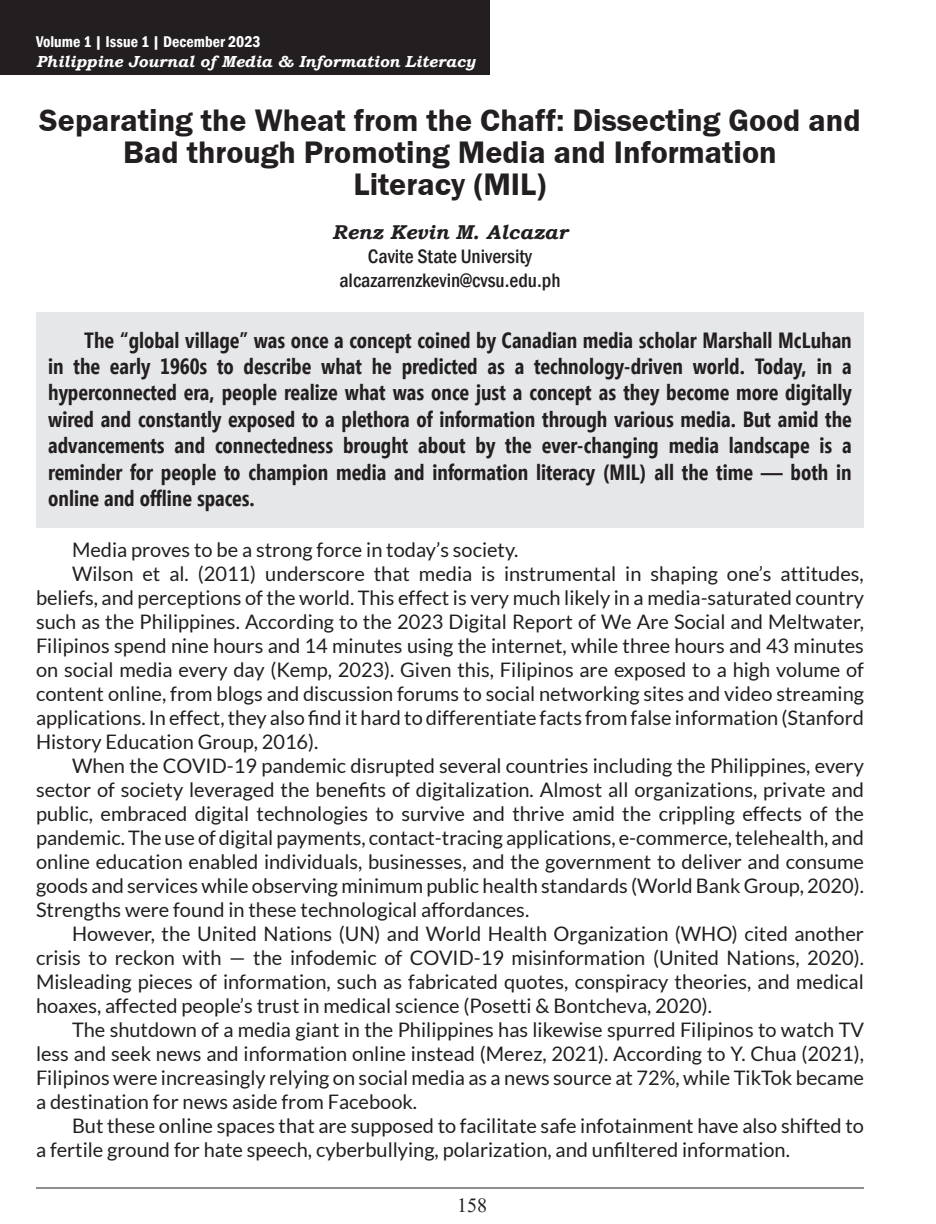
<style>
.page{position:relative;width:936px;height:1224px;background:#fff}
.page>*{position:absolute;margin:0;border:0;box-sizing:border-box;transform-origin:0 0}
.t1{font:600 32px/32px "Franklin Got Itc TEE";color:#231f20;text-align:center}
.t2{font:700 22px/26.4px "Segoe Condensed";color:#231f20;text-align:justify}
.t3{font:20px/24px "Lato";color:#231f20;text-align:justify}
.t4{font:500 condensed 20px "Franklin Gothic";color:#231f20}
.t5{font:italic 700 20px "Bookman Old Style";color:#231f20}
.t6{font:20px "Times New Roman";color:#231f20}
.t7{font:italic 700 16px "Bookman Old Style";color:#fff}
.t8{font:600 condensed 16px "Franklin Gothic";color:#fff}
</style>
<div class="page">
<div style="left:0;top:0;width:490px;height:75px;background:#231f20"></div>
<hr style="left:36px;top:1188px;width:828px;height:1px;background:#231f20">
<div style="left:36px;top:312px;width:828px;height:216px;background:#e6e7e9"></div>
<p class="t8" style="left:36px;top:31px;width:226px">Volume 1 | Issue 1 | December 2023</p>
<p class="t7" style="left:36px;top:50px;width:441px">Philippine Journal of Media &amp; Information Literacy</p>
<p class="t1" style="left:39px;top:105px;width:823px">Separating the Wheat from the Chaff: Dissecting Good and<br>Bad through Promoting Media and Information</p>
<p class="t1" style="left:354px;top:169px;width:194px">Literacy (MIL)</p>
<p class="t5" style="left:332px;top:218px;width:237px">Renz Kevin M. Alcazar</p>
<p class="t4" style="left:368px;top:244px;width:166px">Cavite State University</p>
<p class="t4" style="left:339px;top:268px;width:223px">alcazarrenzkevin@cvsu.edu.ph</p>
<p class="t2" style="left:48px;top:327px;width:805px;text-indent:36px">The “global village” was once a concept coined by Canadian media scholar Marshall McLuhan in the early 1960s to describe what he predicted as a technology-driven world. Today, in a hyperconnected era, people realize what was once just a concept as they become more digitally wired and constantly exposed to a plethora of information through various media. But amid the advancements and connectedness brought about by the ever-changing media landscape is a reminder for people to champion media and information literacy (MIL) all the time — both in online and offline spaces.</p>
<p class="t3" style="left:72px;top:538px;width:448px">Media proves to be a strong force in today’s society.</p>
<p class="t3" style="left:36px;top:562px;width:830px;text-indent:36px">Wilson et al. (2011) underscore that media is instrumental in shaping one’s attitudes, beliefs, and perceptions of the world. This effect is very much likely in a media-saturated country such as the Philippines. According to the 2023 Digital Report of We Are Social and Meltwater, Filipinos spend nine hours and 14 minutes using the internet, while three hours and 43 minutes on social media every day (Kemp, 2023). Given this, Filipinos are exposed to a high volume of content online, from blogs and discussion forums to social networking sites and video streaming applications. In effect, they also find it hard to differentiate facts from false information (Stanford History Education Group, 2016).</p>
<p class="t3" style="left:36px;top:754px;width:830px;text-indent:36px">When the COVID-19 pandemic disrupted several countries including the Philippines, every sector of society leveraged the benefits of digitalization. Almost all organizations, private and public, embraced digital technologies to survive and thrive amid the crippling effects of the pandemic. The use of digital payments, contact-tracing applications, e-commerce, telehealth, and online education enabled individuals, businesses, and the government to deliver and consume goods and services while observing minimum public health standards (World Bank Group, 2020).<br>Strengths were found in these technological affordances.</p>
<p class="t3" style="left:36px;top:922px;width:829px;text-indent:36px">However, the United Nations (UN) and World Health Organization (WHO) cited another crisis to reckon with — the infodemic of COVID-19 misinformation (United Nations, 2020).<br>Misleading pieces of information, such as fabricated quotes, conspiracy theories, and medical hoaxes, affected people’s trust in medical science (Posetti &amp; Bontcheva, 2020).</p>
<p class="t3" style="left:36px;top:1018px;width:830px;text-indent:36px">The shutdown of a media giant in the Philippines has likewise spurred Filipinos to watch TV less and seek news and information online instead (Merez, 2021). According to Y. Chua (2021), Filipinos were increasingly relying on social media as a news source at 72%, while TikTok became a destination for news aside from Facebook.</p>
<p class="t3" style="left:36px;top:1114px;width:830px;text-indent:36px">But these online spaces that are supposed to facilitate safe infotainment have also shifted to a fertile ground for hate speech, cyberbullying, polarization, and unfiltered information.</p>
<p class="t6" style="left:457px;top:1191px;width:31px">158</p>
</div>
